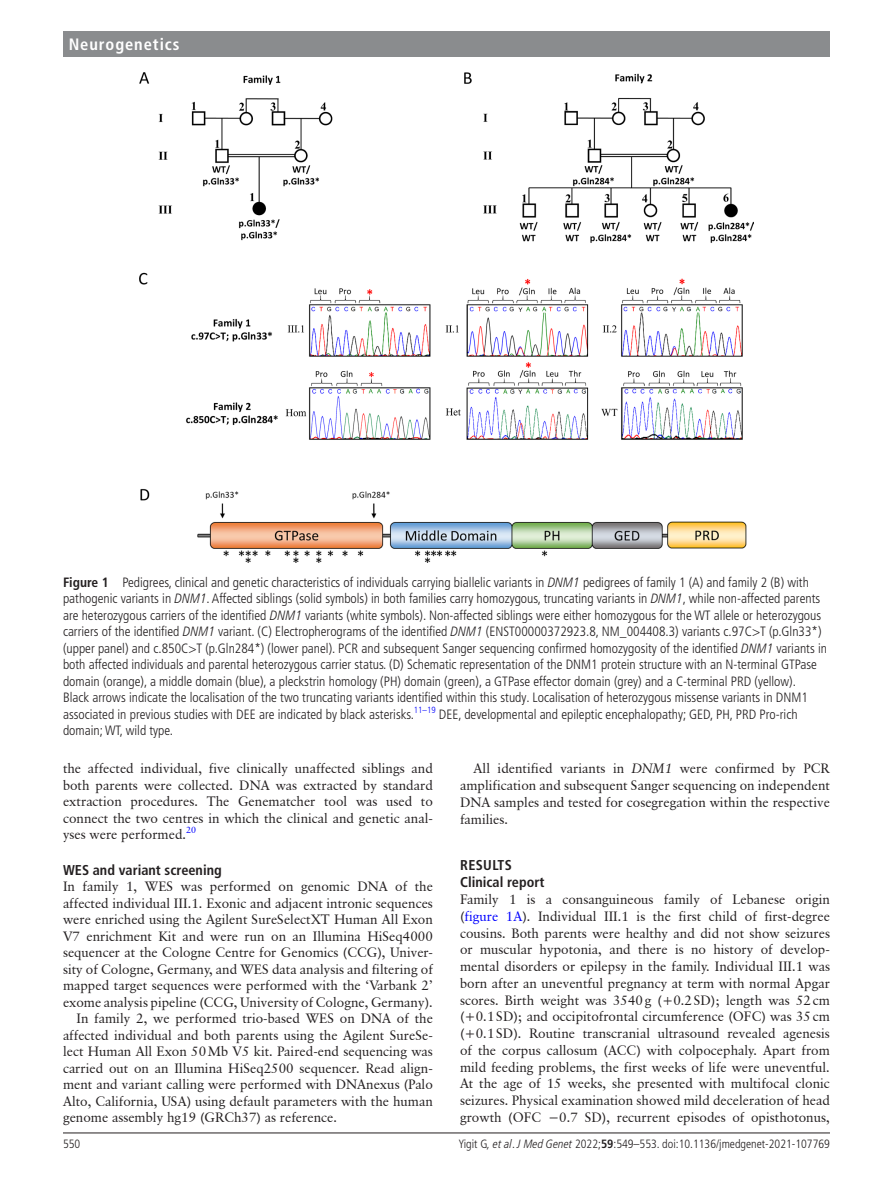
<style>
.page{position:relative;width:893px;height:1191px;background:#fff}
.page>*{position:absolute;margin:0;border:0;box-sizing:border-box;transform-origin:0 0}
.t1{font:700 condensed 16.5px "Frutiger LT Pro";letter-spacing:.055em;color:#fff}
.t2{font:700 condensed 14.25px/17.5px "Frutiger LT Pro";color:#231f20}
.t3{font:13.5px/16.8px "Classical Garamond BT";color:#231f20;text-align:justify}
.t4{font:300 condensed 13.5px/16.5px "Frutiger LT Pro";color:#231f20}
.t5{font:300 condensed 12px "Frutiger LT Pro";color:#231f20}
.s1{font-weight:700}
.s2{font-style:italic}
.s3{color:#00f}
</style>
<div class="page">
<hr style="left:63px;top:1132px;width:767px;height:1px;background:#231f20">
<div style="left:63px;top:31px;width:767px;height:25px;background:#8a8c8e"></div>
<img style="left:140px;top:72px;width:613px;height:490px">
<p class="t1" style="left:69px;top:34px;width:112px">Neurogenetics</p>
<p class="t4" style="left:63px;top:574px;width:765px"><span class="s1">Figure 1</span> Pedigrees, clinical and genetic characteristics of individuals carrying biallelic variants in <span class="s2">DNM1</span> pedigrees of family 1 (A) and family 2 (B) with pathogenic variants in <span class="s2">DNM1</span>. Affected siblings (solid symbols) in both families carry homozygous, truncating variants in <span class="s2">DNM1</span>, while non-affected parents are heterozygous carriers of the identified <span class="s2">DNM1</span> variants (white symbols). Non-affected siblings were either homozygous for the WT allele or heterozygous carriers of the identified <span class="s2">DNM1</span> variant. (C) Electropherograms of the identified <span class="s2">DNM1</span> (ENST00000372923.8, NM_004408.3) variants c.97C&gt;T (p.Gln33*) (upper panel) and c.850C&gt;T (p.Gln284*) (lower panel). PCR and subsequent Sanger sequencing confirmed homozygosity of the identified <span class="s2">DNM1</span> variants in both affected individuals and parental heterozygous carrier status. (D) Schematic representation of the DNM1 protein structure with an N-terminal GTPase domain (orange), a middle domain (blue), a pleckstrin homology (PH) domain (green), a GTPase effector domain (grey) and a C-terminal PRD (yellow).<br>Black arrows indicate the localisation of the two truncating variants identified within this study. Localisation of heterozygous missense variants in DNM1 associated in previous studies with DEE are indicated by black asterisks.<sup>11–19</sup> DEE, developmental and epileptic encephalopathy; GED, PH, PRD Pro-rich domain; WT, wild type.</p>
<p class="t3" style="left:63px;top:760px;width:371px">the affected individual, five clinically unaffected siblings and both parents were collected. DNA was extracted by standard extraction procedures. The Genematcher tool was used to connect the two centres in which the clinical and genetic anal&shy;yses were performed.<sup>20</sup></p>
<p class="t2" style="left:63px;top:861px;width:160px">WES and variant screening</p>
<p class="t3" style="left:63px;top:877px;width:371px">In family 1, WES was performed on genomic DNA of the</p>
<p class="t3" style="left:63px;top:894px;width:371px">affected individual III.1. Exonic and adjacent intronic sequences</p>
<p class="t3" style="left:63px;top:910px;width:371px">were enriched using the Agilent SureSelectXT Human All Exon</p>
<p class="t3" style="left:63px;top:927px;width:371px">V7 enrichment Kit and were run on an Illumina HiSeq4000</p>
<p class="t3" style="left:63px;top:943px;width:371px">sequencer at the Cologne Centre for Genomics (CCG), Univer-</p>
<p class="t3" style="left:63px;top:960px;width:371px">sity of Cologne, Germany, and WES data analysis and filtering of</p>
<p class="t3" style="left:63px;top:976px;width:371px">mapped target sequences were performed with the ‘Varbank 2’</p>
<p class="t3" style="left:63px;top:993px;width:371px">exome analysis pipeline (CCG, University of Cologne, Germany).</p>
<p class="t3" style="left:76px;top:1009px;width:358px">In family 2, we performed trio-based WES on DNA of the</p>
<p class="t3" style="left:63px;top:1026px;width:371px">affected individual and both parents using the Agilent SureSe-</p>
<p class="t3" style="left:63px;top:1042px;width:371px">lect Human All Exon 50Mb V5 kit. Paired-end sequencing was</p>
<p class="t3" style="left:63px;top:1059px;width:371px">carried out on an Illumina HiSeq2500 sequencer. Read align-</p>
<p class="t3" style="left:63px;top:1075px;width:371px">ment and variant calling were performed with DNAnexus (Palo</p>
<p class="t3" style="left:63px;top:1092px;width:371px">Alto, California, USA) using default parameters with the human</p>
<p class="t3" style="left:63px;top:1108px;width:276px">genome assembly hg19 (GRCh37) as reference.</p>
<p class="t3" style="left:460px;top:760px;width:371px;text-indent:14px">All identified variants in <span class="s2">DNM1</span> were confirmed by PCR amplification and subsequent Sanger sequencing on independent DNA samples and tested for cosegregation within the respective families.</p>
<p class="t2" style="left:460px;top:856px;width:86px">RESULTS<br>Clinical report</p>
<p class="t3" style="left:460px;top:890px;width:371px">Family 1 is a consanguineous family of Lebanese origin (<span class="s3">figure 1A</span>). Individual III.1 is the first child of first-degree cousins. Both parents were healthy and did not show seizures or muscular hypotonia, and there is no history of develop&shy;mental disorders or epilepsy in the family. Individual III.1 was born after an uneventful pregnancy at term with normal Apgar scores. Birth weight was 3540g (+0.2SD); length was 52cm (+0.1SD); and occipitofrontal circumference (OFC) was 35cm (+0.1SD). Routine transcranial ultrasound revealed agenesis of the corpus callosum (ACC) with colpocephaly. Apart from mild feeding problems, the first weeks of life were uneventful.<br>At the age of 15 weeks, she presented with multifocal clonic seizures. Physical examination showed mild deceleration of head growth (OFC −0.7 SD), recurrent episodes of opisthotonus,</p>
<p class="t5" style="left:63px;top:1136px;width:19px">550</p>
<p class="t5" style="left:458px;top:1136px;width:373px">Yigit G<span class="s2">, et al</span>. <span class="s2">J Med Genet</span> 2022;<span class="s1">59</span>:549–553. doi:10.1136/jmedgenet-2021-107769</p>
</div>
